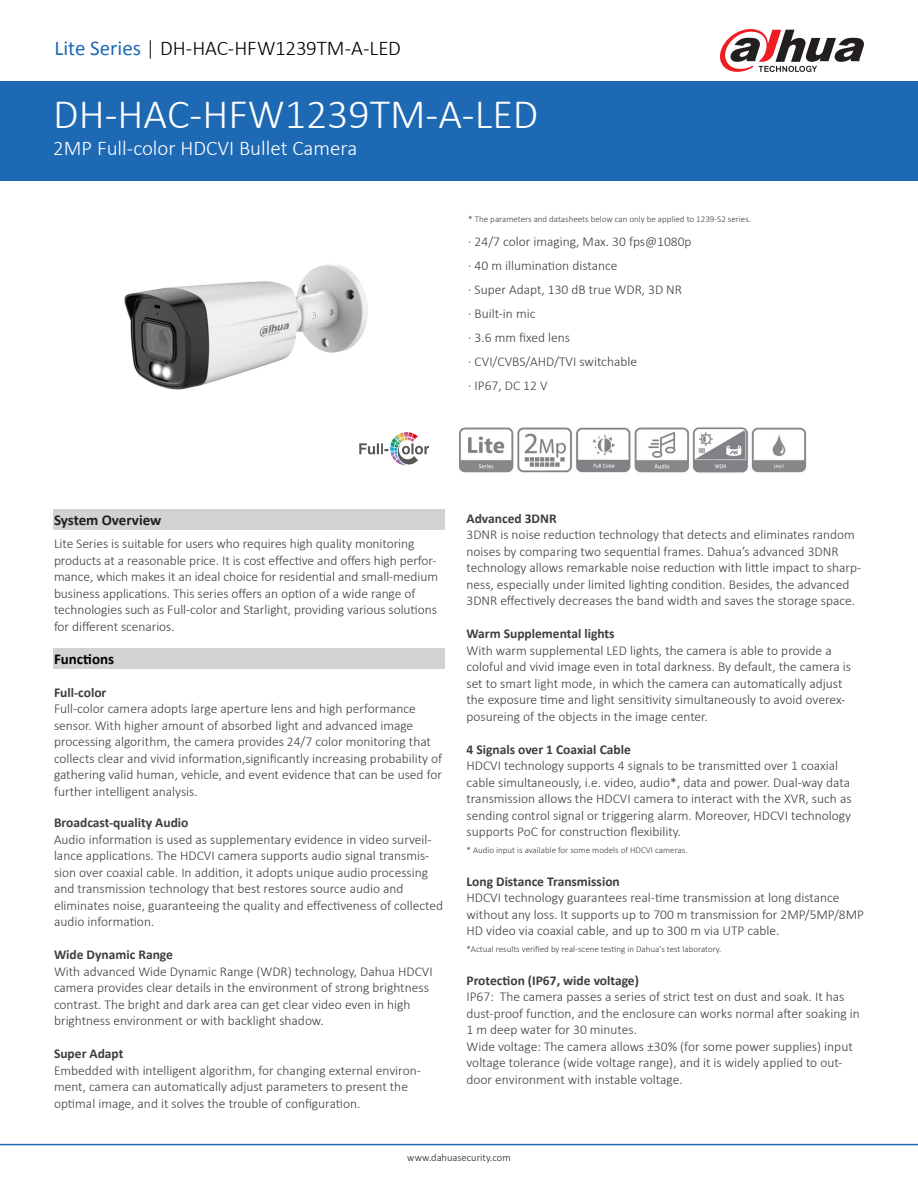
<style>
.page{position:relative;width:918px;height:1188px;background:#fff}
.page>*{position:absolute;margin:0;border:0;box-sizing:border-box;transform-origin:0 0}
.t1{font:300 42px "Calibri";color:#fff}
.t2{font:300 21px "Calibri";letter-spacing:-.01em;color:#000}
.t3{font:300 21px "Calibri";color:#fff}
.t4{font:700 15px "Calibri";color:#231f20}
.t5{font:700 15px "Calibri";color:#000}
.t6{font:300 13.5px/16.5px "Calibri";color:#3e3e3f}
.t7{font:700 13.5px "Calibri";color:#3e3e3f}
.t8{font:300 10.5px "Calibri";color:#231f20}
.t9{font:300 9px "Calibri";color:#3e3e3f}
.s1{font-weight:400;color:#1e69b4}
.s2{color:#1b1513}
</style>
<div class="page">
<div style="left:0;top:81px;width:918px;height:100px;background:#1e69b4"></div>
<hr style="left:0;top:1144px;width:918px;height:1px;background:#1e69b4">
<svg style="left:720px;top:29px;width:144px;height:43px"></svg>
<img style="left:124px;top:264px;width:244px;height:126px">
<div style="left:53px;top:648px;width:392px;height:21px;background:#d1d2d4"></div>
<div style="left:54px;top:509px;width:391px;height:21px;background:#d1d2d4"></div>
<img style="left:459px;top:427px;width:348px;height:46px">
<img style="left:359px;top:432px;width:70px;height:34px">
<p class="t2" style="left:55px;top:35px;width:348px"><span class="s1">Lite Series</span> <span class="s2">|</span> DH-HAC-HFW1239TM-A-LED</p>
<p class="t1" style="left:53px;top:88px;width:487px">DH-HAC-HFW1239TM-A-LED</p>
<p class="t3" style="left:53px;top:135px;width:305px">2MP Full-color HDCVI Bullet Camera</p>
<p class="t9" style="left:468px;top:213px;width:284px">* The parameters and datasheets below can only be applied to 1239-S2 series.</p>
<p class="t6" style="left:468px;top:233px;width:225px">· 24/7 color imaging, Max. 30 fps@1080p</p>
<p class="t6" style="left:468px;top:257px;width:151px">· 40 m illumination distance</p>
<p class="t6" style="left:468px;top:281px;width:215px">· Super Adapt, 130 dB true WDR, 3D NR</p>
<p class="t6" style="left:468px;top:305px;width:69px">· Built-in mic</p>
<p class="t6" style="left:468px;top:329px;width:103px">· 3.6 mm fixed lens</p>
<p class="t6" style="left:468px;top:353px;width:170px">· CVI/CVBS/AHD/TVI switchable</p>
<p class="t6" style="left:468px;top:377px;width:81px">· IP67, DC 12 V</p>
<p class="t4" style="left:54px;top:511px;width:109px">System Overview</p>
<p class="t6" style="left:54px;top:536px;width:386px">Lite Series is suitable for users who requires high quality monitoring products at a reasonable price. It is cost effective and offers high perfor&shy;mance, which makes it an ideal choice for residential and small-medium business applications. This series offers an option of a wide range of technologies such as Full-color and Starlight, providing various solutions for different scenarios.</p>
<p class="t5" style="left:54px;top:649px;width:62px">Functions</p>
<p class="t7" style="left:54px;top:684px;width:54px">Full-color</p>
<p class="t6" style="left:54px;top:701px;width:390px">Full-color camera adopts large aperture lens and high performance sensor. With higher amount of absorbed light and advanced image processing algorithm, the camera provides 24/7 color monitoring that collects clear and vivid information,significantly increasing probability of gathering valid human, vehicle, and event evidence that can be used for further intelligent analysis.</p>
<p class="t7" style="left:54px;top:814px;width:136px">Broadcast-quality Audio</p>
<p class="t6" style="left:54px;top:831px;width:391px">Audio information is used as supplementary evidence in video surveil&shy;lance applications. The HDCVI camera supports audio signal transmis&shy;sion over coaxial cable. In addition, it adopts unique audio processing and transmission technology that best restores source audio and eliminates noise, guaranteeing the quality and effectiveness of collected audio information.</p>
<p class="t7" style="left:54px;top:946px;width:121px">Wide Dynamic Range</p>
<p class="t6" style="left:54px;top:963px;width:380px">With advanced Wide Dynamic Range (WDR) technology, Dahua HDCVI camera provides clear details in the environment of strong brightness contrast. The bright and dark area can get clear video even in high brightness environment or with backlight shadow.</p>
<p class="t7" style="left:54px;top:1045px;width:71px">Super Adapt</p>
<p class="t6" style="left:54px;top:1062px;width:368px">Embedded with intelligent algorithm, for changing external environ&shy;ment, camera can automatically adjust parameters to present the optimal image, and it solves the trouble of configuration.</p>
<p class="t7" style="left:466px;top:509px;width:92px">Advanced 3DNR</p>
<p class="t6" style="left:466px;top:526px;width:396px">3DNR is noise reduction technology that detects and eliminates random noises by comparing two sequential frames. Dahua’s advanced 3DNR technology allows remarkable noise reduction with little impact to sharp&shy;ness, especially under limited lighting condition. Besides, the advanced 3DNR effectively decreases the band width and saves the storage space.</p>
<p class="t7" style="left:466px;top:625px;width:150px">Warm Supplemental lights</p>
<p class="t6" style="left:466px;top:642px;width:386px">With warm supplemental LED lights, the camera is able to provide a coloful and vivid image even in total darkness. By default, the camera is set to smart light mode, in which the camera can automatically adjust the exposure time and light sensitivity simultaneously to avoid overex&shy;posureing of the objects in the image center.</p>
<p class="t7" style="left:466px;top:740px;width:166px">4 Signals over 1 Coaxial Cable</p>
<p class="t6" style="left:466px;top:757px;width:387px">HDCVI technology supports 4 signals to be transmitted over 1 coaxial cable simultaneously, i.e. video, audio*, data and power. Dual-way data transmission allows the HDCVI camera to interact with the XVR, such as sending control signal or triggering alarm. Moreover, HDCVI technology supports PoC for construction flexibility.</p>
<p class="t9" style="left:466px;top:844px;width:223px">* Audio input is available for some models of HDCVI cameras.</p>
<p class="t7" style="left:466px;top:872px;width:155px">Long Distance Transmission</p>
<p class="t6" style="left:466px;top:889px;width:399px">HDCVI technology guarantees real-time transmission at long distance without any loss. It supports up to 700 m transmission for 2MP/5MP/8MP<br>HD video via coaxial cable, and up to 300 m via UTP cable.</p>
<p class="t9" style="left:466px;top:943px;width:256px">*Actual results verified by real-scene testing in Dahua's test laboratory.</p>
<p class="t7" style="left:466px;top:971px;width:174px">Protection (IP67, wide voltage)</p>
<p class="t6" style="left:466px;top:988px;width:395px">IP67: The camera passes a series of strict test on dust and soak. It has dust-proof function, and the enclosure can works normal after soaking in 1 m deep water for 30 minutes.<br>Wide voltage: The camera allows ±30% (for some power supplies) input voltage tolerance (wide voltage range), and it is widely applied to out&shy;door environment with instable voltage.</p>
<p class="t8" style="left:407px;top:1151px;width:105px">www.dahuasecurity.com</p>
</div>
